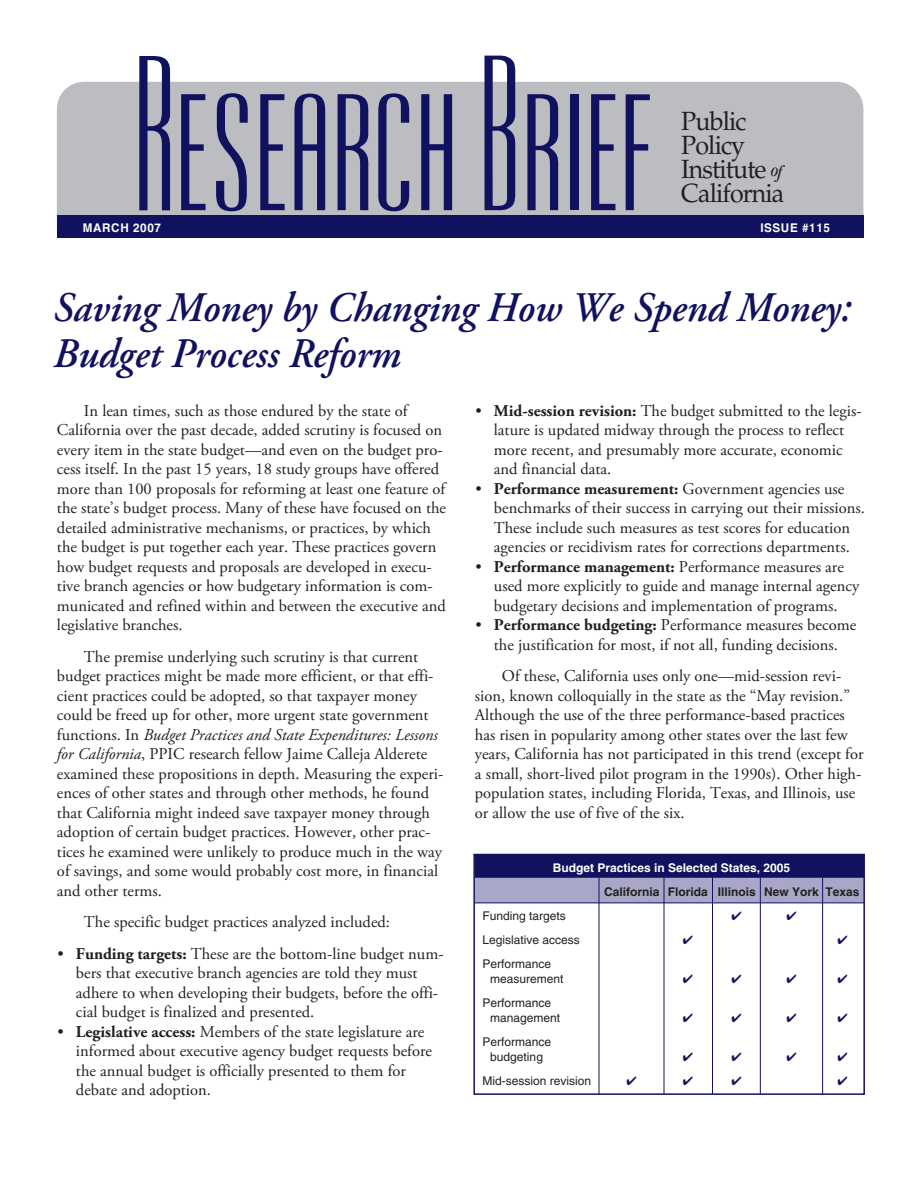
<style>
.page{position:relative;width:918px;height:1188px;background:#fff}
.page>*{position:absolute;margin:0;border:0;box-sizing:border-box;transform-origin:0 0}
.t1{font:181.8px "Ultra Condensed Sans One";letter-spacing:-.015em;color:#11125f}
.t2{font:italic 600 42px/46.5px "Adobe Garamond Pro";color:#11125f;scale:.95 1}
.t3{font:26.25px/24.2px "Palatino LT Std";letter-spacing:-.035em;color:#231f20;scale:.95 1}
.t4{font:16.5px/19.5px "Adobe Garamond Pro";color:#231f20}
.t5{font:12px/15px "Helvetica";color:#231f20}
.t6{font:700 12px "Helvetica";color:#231f20}
.t7{font:700 12px "Helvetica";color:#fff}
.t8{font:700 12px "Helvetica";letter-spacing:.05em;color:#fff}
.s1{font-family:"ITC Garamond Std";font-style:italic;font-stretch:condensed;font-size:18.3px}
.s2{font-style:italic}
.s3{font-weight:700}
</style>
<div class="page">
<div style="left:475px;top:855px;width:389px;height:22px;background:#11125f"></div>
<div style="left:475px;top:878px;width:389px;height:25px;background:#a8a7c7"></div>
<div style="left:57px;top:82px;width:806px;height:133px;background:#bcbdc0"></div>
<div style="left:57px;top:215px;width:806px;height:23px;background:#11125f"></div>
<div style="left:473px;top:854px;width:392px;height:241px;border:2px solid #11125f"></div>
<hr style="left:474px;top:877px;width:390px;height:1px;background:#11125f">
<hr style="left:474px;top:903px;width:390px;height:1px;background:#11125f">
<hr style="left:599px;top:877px;width:1px;height:217px;background:#11125f">
<hr style="left:664px;top:877px;width:1px;height:217px;background:#11125f">
<hr style="left:712px;top:877px;width:1px;height:217px;background:#11125f">
<hr style="left:760px;top:877px;width:1px;height:217px;background:#11125f">
<hr style="left:822px;top:877px;width:1px;height:217px;background:#11125f">
<h1 class="t1" style="left:132px;top:20px;width:525px">Research Brief</h1>
<h3 class="t3" style="left:681px;top:109px;width:110px">Public<br>Policy<br>Institute <span class="s1">of<br></span>California</h3>
<p class="t8" style="left:83px;top:221px;width:80px">MARCH 2007</p>
<p class="t8" style="left:760px;top:221px;width:71px">ISSUE #115</p>
<h2 class="t2" style="left:53px;top:286px;width:841px">Saving Money by Changing How We Spend Money:<br>Budget Process Reform</h2>
<p class="t4" style="left:57px;top:401px;width:391px;text-indent:27px">In lean times, such as those endured by the state of California over the past decade, added scrutiny is focused on every item in the state budget—and even on the budget pro&shy;cess itself. In the past 15 years, 18 study groups have offered more than 100 proposals for reforming at least one feature of the state’s budget process. Many of these have focused on the detailed administrative mechanisms, or practices, by which the budget is put together each year. These practices govern how budget requests and proposals are developed in execu&shy;tive branch agencies or how budgetary information is com&shy;municated and refined within and between the executive and legislative branches.</p>
<p class="t4" style="left:57px;top:647px;width:388px;text-indent:27px">The premise underlying such scrutiny is that current budget practices might be made more efficient, or that effi&shy;cient practices could be adopted, so that taxpayer money could be freed up for other, more urgent state government functions. In <span class="s2">Budget Practices and State Expenditures: Lessons for California</span>, PPIC research fellow Jaime Calleja Alderete examined these propositions in depth. Measuring the experi&shy;ences of other states and through other methods, he found that California might indeed save taxpayer money through adoption of certain budget practices. However, other prac&shy;tices he examined were unlikely to produce much in the way of savings, and some would probably cost more, in financial and other terms.</p>
<p class="t4" style="left:84px;top:913px;width:308px">The specific budget practices analyzed included:</p>
<p class="t4" style="left:76px;top:944px;width:369px;text-indent:-18px">• <span class="s3">Funding targets:</span> These are the bottom-line budget num&shy;bers that executive branch agencies are told they must adhere to when developing their budgets, before the offi&shy;cial budget is finalized and presented.</p>
<p class="t4" style="left:76px;top:1022px;width:358px;text-indent:-18px">• <span class="s3">Legislative access:</span> Members of the state legislature are informed about executive agency budget requests before the annual budget is officially presented to them for debate and adoption.</p>
<p class="t4" style="left:494px;top:401px;width:369px;text-indent:-18px">• <span class="s3">Mid-session revision:</span> The budget submitted to the legis&shy;lature is updated midway through the process to reflect more recent, and presumably more accurate, economic and financial data.</p>
<p class="t4" style="left:494px;top:479px;width:372px;text-indent:-18px">• <span class="s3">Performance measurement:</span> Government agencies use benchmarks of their success in carrying out their missions.<br>These include such measures as test scores for education agencies or recidivism rates for corrections departments.</p>
<p class="t4" style="left:494px;top:557px;width:367px;text-indent:-18px">• <span class="s3">Performance management:</span> Performance measures are used more explicitly to guide and manage internal agency budgetary decisions and implementation of programs.</p>
<p class="t4" style="left:476px;top:616px;width:382px;text-align:center">• <span class="s3">Performance budgeting:</span> Performance measures become the justification for most, if not all, funding decisions.</p>
<p class="t4" style="left:475px;top:667px;width:390px;text-indent:27px">Of these, California uses only one—mid-session revi&shy;sion, known colloquially in the state as the “May revision.” Although the use of the three performance-based practices has risen in popularity among other states over the last few years, California has not participated in this trend (except for a small, short-lived pilot program in the 1990s). Other high&shy;population states, including Florida, Texas, and Illinois, use or allow the use of five of the six.</p>
<p class="t7" style="left:553px;top:861px;width:239px">Budget Practices in Selected States, 2005</p>
<p class="t6" style="left:604px;top:885px;width:257px">California Florida Illinois New York Texas</p>
<p class="t5" style="left:482px;top:909px;width:85px">Funding targets</p>
<p class="t5" style="left:482px;top:933px;width:99px">Legislative access</p>
<p class="t5" style="left:490px;top:957px;width:75px;text-indent:-8px">Performance measurement</p>
<p class="t5" style="left:490px;top:996px;width:72px;text-indent:-8px">Performance management</p>
<p class="t5" style="left:482px;top:1035px;width:70px;text-align:center">Performance budgeting</p>
<p class="t5" style="left:482px;top:1074px;width:110px">Mid-session revision</p>
</div>
